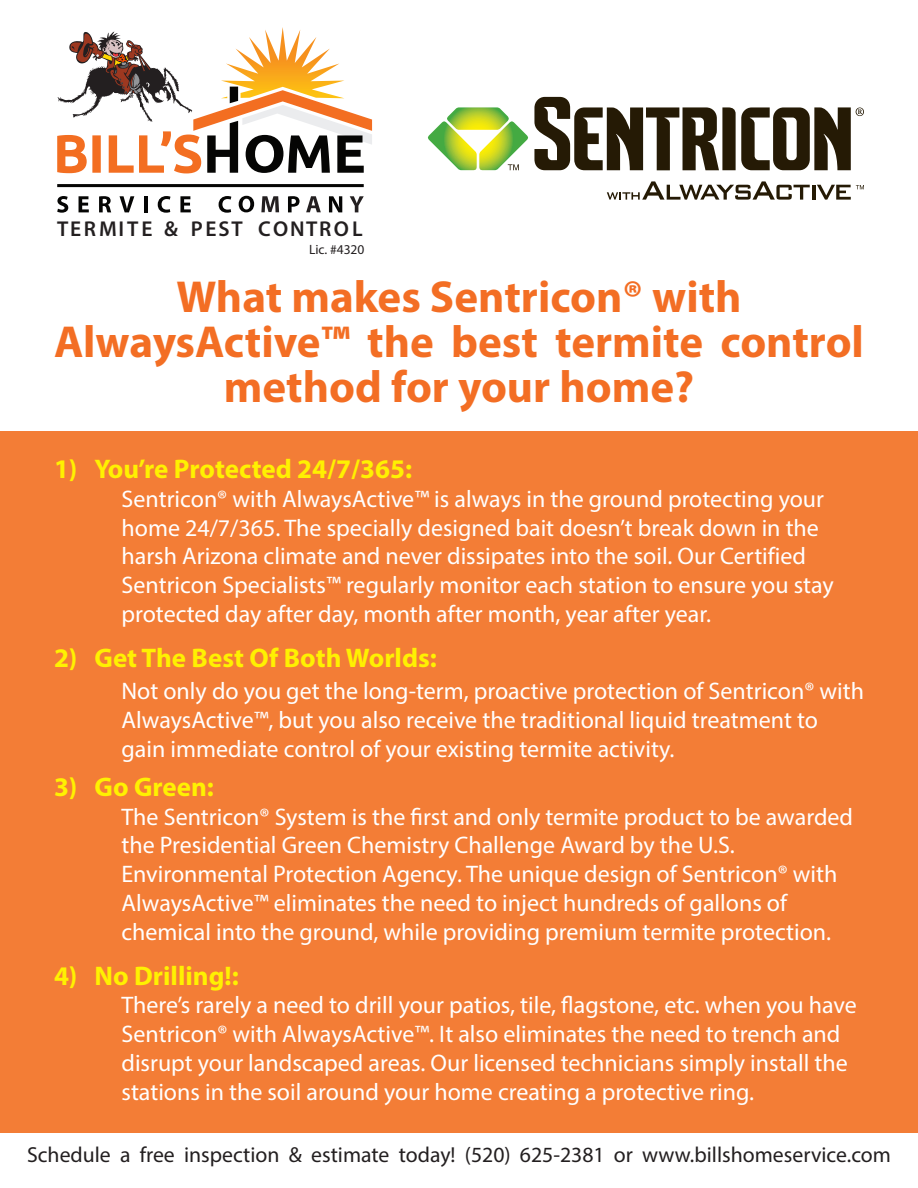
<style>
.page{position:relative;width:918px;height:1188px;background:#fff}
.page>*{position:absolute;margin:0;border:0;box-sizing:border-box;transform-origin:0 0}
.t1{font:700 45px/45px "Myriad Pro";color:#f36e24;text-align:center}
.t2{font:700 27px "Myriad Pro";color:#fff101}
.t3{font:24px "Myriad Pro";color:#fff}
.t4{font:21.75px "Myriad Pro";color:#231f20}
.t5{font:600 21.6px "Myriad Pro";letter-spacing:.11em;color:#231f20}
.t6{font:13.5px "Myriad Pro";color:#231f20}
</style>
<div class="page">
<div style="left:0;top:431px;width:918px;height:702px;background:#f37d36"></div>
<svg style="left:57px;top:184px;width:307px;height:3px"></svg>
<svg style="left:180px;top:196px;width:11px;height:16px"></svg>
<svg style="left:158px;top:196px;width:12px;height:17px"></svg>
<hr style="left:144px;top:196px;width:4px;height:16px;background:#050504">
<svg style="left:120px;top:196px;width:14px;height:16px"></svg>
<svg style="left:99px;top:196px;width:12px;height:16px"></svg>
<svg style="left:79px;top:196px;width:10px;height:16px"></svg>
<svg style="left:57px;top:196px;width:11px;height:17px"></svg>
<svg style="left:239px;top:196px;width:15px;height:16px"></svg>
<svg style="left:219px;top:196px;width:12px;height:17px"></svg>
<svg style="left:288px;top:196px;width:12px;height:16px"></svg>
<svg style="left:329px;top:196px;width:13px;height:16px"></svg>
<svg style="left:261px;top:196px;width:18px;height:16px"></svg>
<svg style="left:306px;top:196px;width:15px;height:16px"></svg>
<svg style="left:350px;top:196px;width:14px;height:16px"></svg>
<svg style="left:57px;top:27px;width:315px;height:146px"></svg>
<svg style="left:534px;top:97px;width:330px;height:73px"></svg>
<svg style="left:428px;top:107px;width:100px;height:63px"></svg>
<svg style="left:607px;top:181px;width:203px;height:19px"></svg>
<hr style="left:812px;top:185px;width:3px;height:15px;background:#251a05">
<svg style="left:817px;top:185px;width:47px;height:15px"></svg>
<p class="t5" style="left:57px;top:215px;width:307px">TERMITE &amp; PEST CONTROL</p>
<p class="t6" style="left:309px;top:241px;width:57px">Lic. #4320</p>
<p class="t1" style="left:176px;top:273px;width:567px">What makes Sentricon® with</p>
<p class="t1" style="left:54px;top:318px;width:812px">AlwaysActive™ the best termite control method for your home?</p>
<p class="t2" style="left:54px;top:451px;width:360px">1) You’re Protected 24/7/365:</p>
<p class="t3" style="left:122px;top:484px;width:704px">Sentricon® with AlwaysActive™ is always in the ground protecting your</p>
<p class="t3" style="left:122px;top:513px;width:699px">home 24/7/365. The specially designed bait doesn’t break down in the</p>
<p class="t3" style="left:122px;top:542px;width:686px">harsh Arizona climate and never dissipates into the soil. Our Certified</p>
<p class="t3" style="left:122px;top:570px;width:714px">Sentricon Specialists™ regularly monitor each station to ensure you stay</p>
<p class="t3" style="left:122px;top:599px;width:591px">protected day after day, month after month, year after year.</p>
<p class="t2" style="left:54px;top:640px;width:384px">2) Get The Best Of Both Worlds:</p>
<p class="t3" style="left:122px;top:676px;width:744px">Not only do you get the long-term, proactive protection of Sentricon® with</p>
<p class="t3" style="left:122px;top:705px;width:698px">AlwaysActive™, but you also receive the traditional liquid treatment to</p>
<p class="t3" style="left:122px;top:734px;width:555px">gain immediate control of your existing termite activity.</p>
<p class="t2" style="left:54px;top:769px;width:162px">3) Go Green:</p>
<p class="t3" style="left:122px;top:802px;width:733px">The Sentricon® System is the first and only termite product to be awarded</p>
<p class="t3" style="left:122px;top:831px;width:615px">the Presidential Green Chemistry Challenge Award by the U.S.</p>
<p class="t3" style="left:122px;top:859px;width:717px">Environmental Protection Agency. The unique design of Sentricon® with</p>
<p class="t3" style="left:122px;top:888px;width:667px">AlwaysActive™ eliminates the need to inject hundreds of gallons of</p>
<p class="t3" style="left:122px;top:917px;width:711px">chemical into the ground, while providing premium termite protection.</p>
<p class="t2" style="left:54px;top:958px;width:186px">4) No Drilling!:</p>
<p class="t3" style="left:122px;top:990px;width:737px">There’s rarely a need to drill your patios, tile, flagstone, etc. when you have</p>
<p class="t3" style="left:122px;top:1019px;width:720px">Sentricon® with AlwaysActive™. It also eliminates the need to trench and</p>
<p class="t3" style="left:122px;top:1048px;width:728px">disrupt your landscaped areas. Our licensed technicians simply install the</p>
<p class="t3" style="left:122px;top:1077px;width:634px">stations in the soil around your home creating a protective ring.</p>
<p class="t4" style="left:27px;top:1142px;width:866px">Schedule a free inspection &amp; estimate today! (520) 625-2381 or www.billshomeservice.com</p>
</div>
